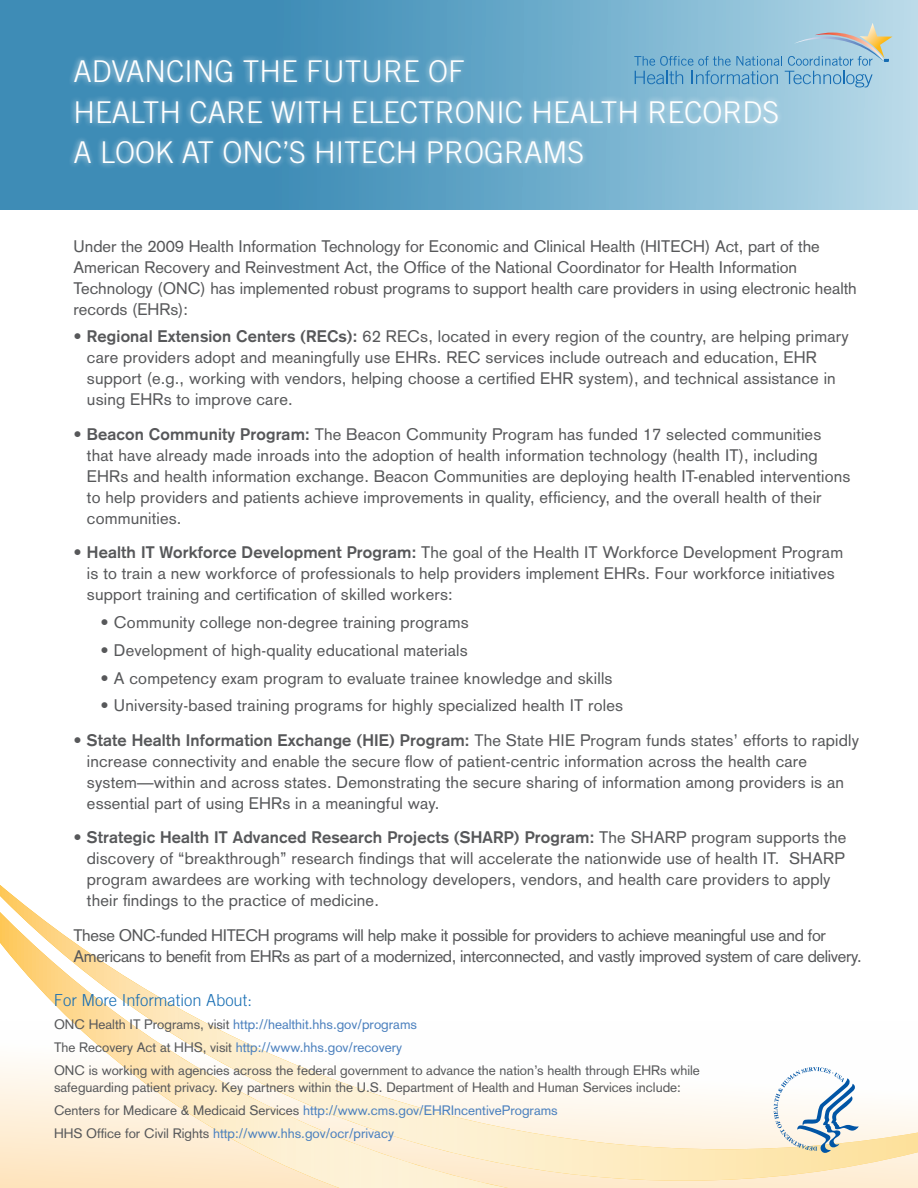
<style>
.page{position:relative;width:918px;height:1188px;background:#fff}
.page>*{position:absolute;margin:0;border:0;box-sizing:border-box;transform-origin:0 0}
.Intro_header{font:300 30px/40.5px "Trade Gothic";color:#fff}
.Bullets{font:16.5px/21px "Akzidenz Grotesk";letter-spacing:.01em;color:#57585a}
.body_text{font:16.5px/21px "Akzidenz Grotesk";color:#57585a}
.body_text-2{font:16.5px/21px "Akzidenz Grotesk";letter-spacing:-.02em;color:#57585a}
.Bullets-2{font:700 16.5px "Akzidenz Grotesk";letter-spacing:.01em;color:#57585a}
.t1{font:300 16.5px "Trade Gothic";color:#166db3}
.body_text-3{font:13.5px "Akzidenz Grotesk";color:#4b80be}
.body_text-4{font:13.5px/16.5px "Akzidenz Grotesk";color:#57585a}
.s1{font-weight:700}
.s2{color:#57585a}
.s3{font-weight:400}
</style>
<div class="page">
<svg style="left:0;top:885px;width:918px;height:303px"></svg>
<svg style="left:0;top:0;width:918px;height:210px;background:#67a7c7"></svg>
<div style="left:69px;top:54px;width:715px;height:115px;background:#fff;opacity:.75"></div>
<svg style="left:634px;top:23px;width:258px;height:64px;background:#90bed5"></svg>
<svg style="left:774px;top:1067px;width:85px;height:86px"></svg>
<p class="Intro_header" style="left:74px;top:51px;width:707px">ADVANCING THE FUTURE OF<br>HEALTH CARE WITH ELECTRONIC HEALTH RECORDS<br>A LOOK AT ONC’S HITECH PROGRAMS</p>
<p class="body_text" style="left:74px;top:235px;width:785px">Under the 2009 Health Information Technology for Economic and Clinical Health (HITECH) Act, part of the American Recovery and Reinvestment Act, the Office of the National Coordinator for Health Information Technology (ONC) has implemented robust programs to support health care providers in using electronic health records (EHRs):</p>
<p class="Bullets" style="left:87px;top:347px;width:750px">care providers adopt and meaningfully use EHRs. REC services include outreach and education, EHR support (e.g., working with vendors, helping choose a certified EHR system), and technical assistance in using EHRs to improve care.</p>
<p class="Bullets" style="left:87px;top:445px;width:765px">that have already made inroads into the adoption of health information technology (health IT), including EHRs and health information exchange. Beacon Communities are deploying health IT-enabled interventions to help providers and patients achieve improvements in quality, efficiency, and the overall health of their communities.</p>
<p class="Bullets" style="left:74px;top:326px;width:777px">• <span class="s1">Regional Extension Centers (RECs):</span> 62 RECs, located in every region of the country, are helping primary</p>
<p class="Bullets" style="left:74px;top:424px;width:749px">• <span class="s1">Beacon Community Program:</span> The Beacon Community Program has funded 17 selected communities</p>
<p class="Bullets" style="left:74px;top:542px;width:771px">• <span class="s1">Health IT Workforce Development Program:</span> The goal of the Health IT Workforce Development Program</p>
<p class="Bullets" style="left:87px;top:563px;width:749px">is to train a new workforce of professionals to help providers implement EHRs. Four workforce initiatives support training and certification of skilled workers:</p>
<p class="Bullets" style="left:100px;top:612px;width:370px">• Community college non-degree training programs</p>
<p class="Bullets" style="left:100px;top:640px;width:369px">• Development of high-quality educational materials</p>
<p class="Bullets" style="left:100px;top:667px;width:514px">• A competency exam program to evaluate trainee knowledge and skills</p>
<p class="Bullets" style="left:100px;top:695px;width:524px">• University-based training programs for highly specialized health IT roles</p>
<p class="Bullets" style="left:73px;top:730px;width:787px">• <span class="s1">State Health Information Exchange (HIE) Program:</span> The State HIE Program funds states’ efforts to rapidly</p>
<p class="Bullets" style="left:87px;top:751px;width:759px">increase connectivity and enable the secure flow of patient-centric information across the health care system—within and across states. Demonstrating the secure sharing of information among providers is an essential part of using EHRs in a meaningful way.</p>
<p class="Bullets" style="left:87px;top:848px;width:759px">discovery of “breakthrough” research findings that will accelerate the nationwide use of health IT. SHARP program awardees are working with technology developers, vendors, and health care providers to apply their findings to the practice of medicine.</p>
<p class="body_text-2" style="left:73px;top:925px;width:790px">These ONC-funded HITECH programs will help make it possible for providers to achieve meaningful use and for<br>Americans to benefit from EHRs as part of a modernized, interconnected, and vastly improved system of care delivery.</p>
<p class="t1" style="left:54px;top:990px;width:200px">For More Information About:</p>
<p class="body_text-3" style="left:54px;top:1016px;width:365px"><span class="s2">ONC Health IT Programs, visit</span> http://healthit.hhs.gov/programs</p>
<p class="body_text-3" style="left:54px;top:1039px;width:350px"><span class="s2">The Recovery Act at HHS, visit</span> http://www.hhs.gov/recovery</p>
<p class="body_text-4" style="left:54px;top:1062px;width:647px">ONC is working with agencies across the federal government to advance the nation’s health through EHRs while safeguarding patient privacy. Key partners within the U.S. Department of Health and Human Services include:</p>
<p class="body_text-3" style="left:54px;top:1102px;width:505px"><span class="s2">Centers for Medicare &amp; Medicaid Services</span> http://www.cms.gov/EHRIncentivePrograms</p>
<p class="body_text-3" style="left:54px;top:1126px;width:342px"><span class="s2">HHS Office for Civil Rights</span> http://www.hhs.gov/ocr/privacy</p>
<p class="Bullets-2" style="left:73px;top:828px;width:774px"><span class="s3">•</span> Strategic Health IT Advanced Research Projects (SHARP) Program: <span class="s3">The SHARP program supports the</span></p>
</div>
